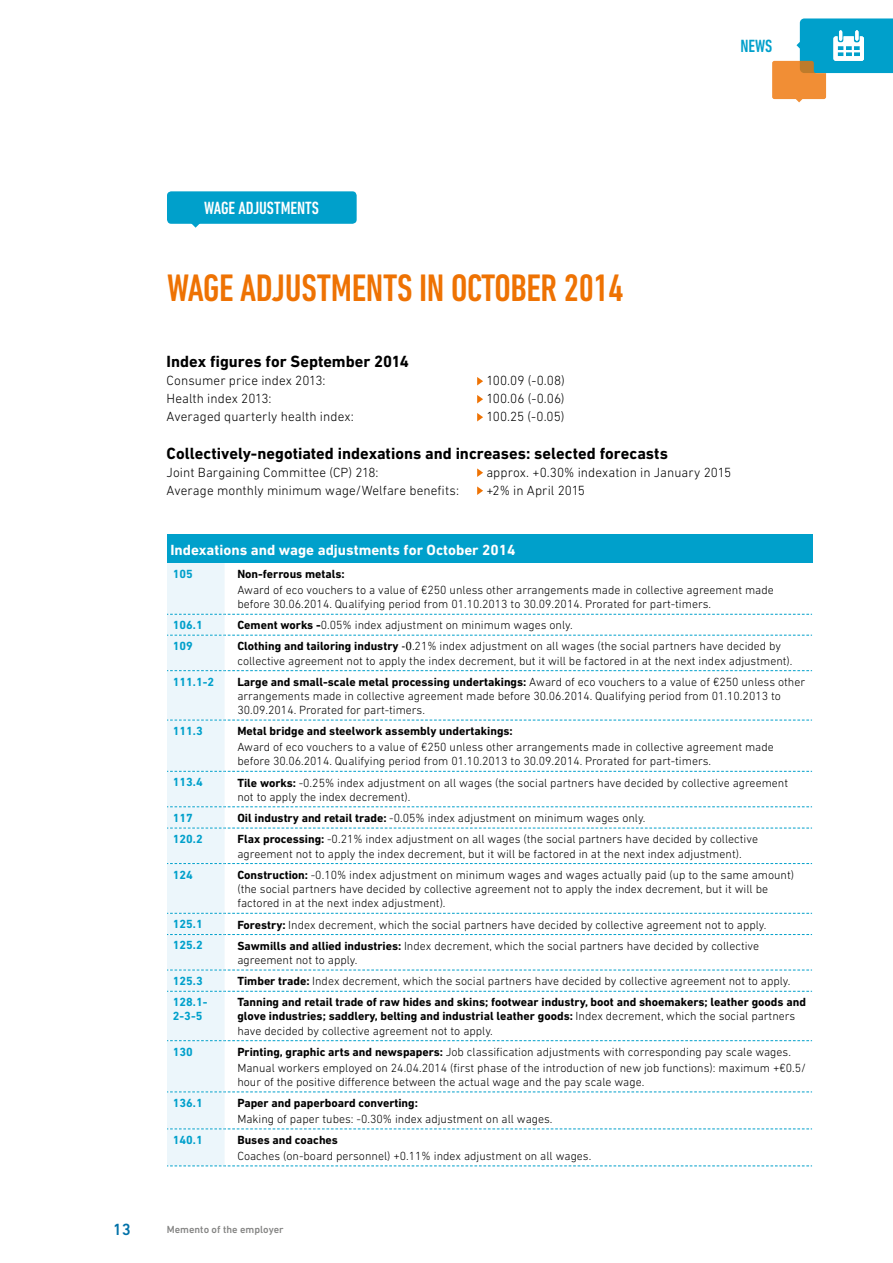
<style>
.page{position:relative;width:893px;height:1263px;background:#fff}
.page>*{position:absolute;margin:0;border:0;box-sizing:border-box;transform-origin:0 0}
._001_HEADING_01{font:500 condensed 39px "DIN Next LT Pro";letter-spacing:-.01em;color:#ee7203}
._001_HEADING_01-2{font:500 condensed 18px "DIN Next LT Pro";letter-spacing:-.005em;color:#fff}
._001_HEADING_01-3{font:500 condensed 18px "DIN Next LT Pro";color:#00a0cb}
.ACT_HEADING_02{font:700 16.5px "DIN Next LT Pro";color:#000}
.t1{font:500 16.5px "DIN Next LT Pro";color:#0071a8}
.t2{font:700 15px "DIN Next LT Pro";color:#fff}
.NEW2014_005_Body_FR{font:300 13.5px "DIN Next LT Pro";letter-spacing:.005em;color:#000}
.t3{font:300 12px/14.2px "DIN Next LT Pro";color:#000}
.t4{font:700 12px/14.2px "DIN Next LT Pro";color:#000}
.t5{font:700 12px/14.2px "DIN Next LT Pro";color:#00a0cb}
.t6{font:500 10.5px "DIN Next LT Pro";color:#858584}
.s1{font-weight:700}
.s2{font-family:"Cambria";font-weight:400}
.s3{font-weight:300}
</style>
<div class="page">
<svg style="left:477px;top:377px;width:6px;height:8px"></svg>
<svg style="left:477px;top:395px;width:6px;height:8px"></svg>
<svg style="left:477px;top:413px;width:6px;height:8px"></svg>
<svg style="left:477px;top:468px;width:6px;height:9px"></svg>
<svg style="left:477px;top:486px;width:6px;height:9px"></svg>
<div style="left:167px;top:191px;width:190px;height:33px;background:#00a0cb;border-radius:4px"></div>
<svg style="left:190px;top:223px;width:11px;height:5px"></svg>
<div style="left:167px;top:535px;width:645px;height:28px;background:#00a0cb"></div>
<svg style="left:167px;top:563px;width:645px;height:603px"></svg>
<svg style="left:772px;top:18px;width:121px;height:84px"></svg>
<p class="_001_HEADING_01-3" style="left:740px;top:36px;width:33px">NEWS</p>
<p class="_001_HEADING_01-2" style="left:204px;top:198px;width:116px">WAGE ADJUSTMENTS</p>
<p class="_001_HEADING_01" style="left:167px;top:266px;width:458px">WAGE ADJUSTMENTS IN OCTOBER 2014</p>
<p class="ACT_HEADING_02" style="left:167px;top:352px;width:244px">Index figures for September 2014</p>
<p class="NEW2014_005_Body_FR" style="left:167px;top:373px;width:160px">Consumer price index 2013:</p>
<p class="NEW2014_005_Body_FR" style="left:486px;top:373px;width:80px">100.09 (-0.08)</p>
<p class="NEW2014_005_Body_FR" style="left:167px;top:391px;width:106px">Health index 2013:</p>
<p class="NEW2014_005_Body_FR" style="left:486px;top:391px;width:80px">100.06 (-0.06)</p>
<p class="NEW2014_005_Body_FR" style="left:167px;top:409px;width:189px">Averaged quarterly health index:</p>
<p class="NEW2014_005_Body_FR" style="left:486px;top:409px;width:80px">100.25 (-0.05)</p>
<p class="ACT_HEADING_02" style="left:167px;top:444px;width:503px">Collectively-negotiated indexations and increases: selected forecasts</p>
<p class="NEW2014_005_Body_FR" style="left:167px;top:465px;width:214px">Joint Bargaining Committee (CP) 218:</p>
<p class="NEW2014_005_Body_FR" style="left:486px;top:465px;width:246px">approx. +0.30% indexation in January 2015</p>
<p class="NEW2014_005_Body_FR" style="left:167px;top:483px;width:294px">Average monthly minimum wage/Welfare benefits:</p>
<p class="NEW2014_005_Body_FR" style="left:486px;top:483px;width:100px">+2% in April 2015</p>
<p class="t2" style="left:170px;top:541px;width:347px">Indexations and wage adjustments for October 2014</p>
<p class="t5" style="left:173px;top:567px;width:22px">105</p>
<p class="t4" style="left:237px;top:567px;width:109px">Non-ferrous metals:</p>
<p class="t3" style="left:237px;top:583px;width:538px">Award of eco vouchers to a value of €250 unless other arrangements made in collective agreement made before 30.06.2014. Qualifying period from 01.10.2013 to 30.09.2014. Prorated for part-timers.</p>
<p class="t5" style="left:173px;top:618px;width:31px">106.1</p>
<p class="t3" style="left:237px;top:618px;width:337px"><span class="s1">Cement works -</span>0.05% index adjustment on minimum wages only.</p>
<p class="t5" style="left:173px;top:639px;width:22px">109</p>
<p class="t3" style="left:237px;top:639px;width:557px"><span class="s1">Clothing and tailoring industry</span> <span class="s2">-0</span>.21% index adjustment on all wages (the social partners have decided by collective agreement not to apply the index decrement, but it will be factored in at the next index adjustment).</p>
<p class="t5" style="left:173px;top:674px;width:43px">111.1-2</p>
<p class="t3" style="left:237px;top:674px;width:569px"><span class="s1">Large and small-scale metal processing undertakings:</span> Award of eco vouchers to a value of €250 unless other arrangements made in collective agreement made before 30.06.2014. Qualifying period from 01.10.2013 to<br>30.09.2014. Prorated for part-timers.</p>
<p class="t5" style="left:173px;top:724px;width:31px">111.3</p>
<p class="t4" style="left:237px;top:724px;width:277px">Metal bridge and steelwork assembly undertakings:</p>
<p class="t3" style="left:237px;top:740px;width:538px">Award of eco vouchers to a value of €250 unless other arrangements made in collective agreement made before 30.06.2014. Qualifying period from 01.10.2013 to 30.09.2014. Prorated for part-timers.</p>
<p class="t5" style="left:173px;top:775px;width:31px">113.4</p>
<p class="t3" style="left:237px;top:775px;width:552px"><span class="s1">Tile works:</span> -0.25% index adjustment on all wages (the social partners have decided by collective agreement not to apply the index decrement).</p>
<p class="t5" style="left:173px;top:810px;width:22px">117</p>
<p class="t3" style="left:237px;top:811px;width:410px"><span class="s1">Oil industry and retail trade:</span> -0.05% index adjustment on minimum wages only.</p>
<p class="t5" style="left:173px;top:832px;width:31px">120.2</p>
<p class="t3" style="left:237px;top:832px;width:522px"><span class="s1">Flax processing:</span> -0.21% index adjustment on all wages (the social partners have decided by collective agreement not to apply the index decrement, but it will be factored in at the next index adjustment).</p>
<p class="t5" style="left:173px;top:867px;width:22px">124</p>
<p class="t3" style="left:237px;top:867px;width:558px"><span class="s1">Construction:</span> -0.10% index adjustment on minimum wages and wages actually paid (up to the same amount) (the social partners have decided by collective agreement not to apply the index decrement, but it will be factored in at the next index adjustment).</p>
<p class="t5" style="left:173px;top:917px;width:31px">125.1</p>
<p class="t3" style="left:237px;top:917px;width:531px"><span class="s1">Forestry:</span> Index decrement, which the social partners have decided by collective agreement not to apply.</p>
<p class="t5" style="left:173px;top:938px;width:31px">125.2</p>
<p class="t3" style="left:237px;top:938px;width:523px"><span class="s1">Sawmills and allied industries:</span> Index decrement, which the social partners have decided by collective agreement not to apply.</p>
<p class="t5" style="left:173px;top:974px;width:31px">125.3</p>
<p class="t3" style="left:237px;top:974px;width:554px"><span class="s1">Timber trade:</span> Index decrement, which the social partners have decided by collective agreement not to apply.</p>
<p class="t5" style="left:173px;top:995px;width:36px">128.1-<br>2-3-5</p>
<p class="t4" style="left:237px;top:995px;width:570px">Tanning and retail trade of raw hides and skins; footwear industry, boot and shoemakers; leather goods and glove industries; saddlery, belting and industrial leather goods: <span class="s3">Index decrement, which the social partners have decided by collective agreement not to apply.</span></p>
<p class="t5" style="left:173px;top:1044px;width:22px">130</p>
<p class="t3" style="left:237px;top:1045px;width:555px"><span class="s1">Printing, graphic arts and newspapers:</span> Job classification adjustments with corresponding pay scale wages.</p>
<p class="t3" style="left:237px;top:1060px;width:570px">Manual workers employed on 24.04.2014 (first phase of the introduction of new job functions): maximum +€0.5/ hour of the positive difference between the actual wage and the pay scale wage.</p>
<p class="t5" style="left:173px;top:1096px;width:31px">136.1</p>
<p class="t4" style="left:237px;top:1096px;width:182px">Paper and paperboard converting:</p>
<p class="t3" style="left:237px;top:1112px;width:317px">Making of paper tubes: -0.30% index adjustment on all wages.</p>
<p class="t5" style="left:173px;top:1132px;width:31px">140.1</p>
<p class="t4" style="left:237px;top:1133px;width:102px">Buses and coaches</p>
<p class="t3" style="left:237px;top:1148px;width:355px">Coaches (on-board personnel) +0.11% index adjustment on all wages.</p>
<h3 class="t1" style="left:113px;top:1220px;width:20px">13</h3>
<p class="t6" style="left:167px;top:1224px;width:118px">Memento of the employer</p>
</div>
